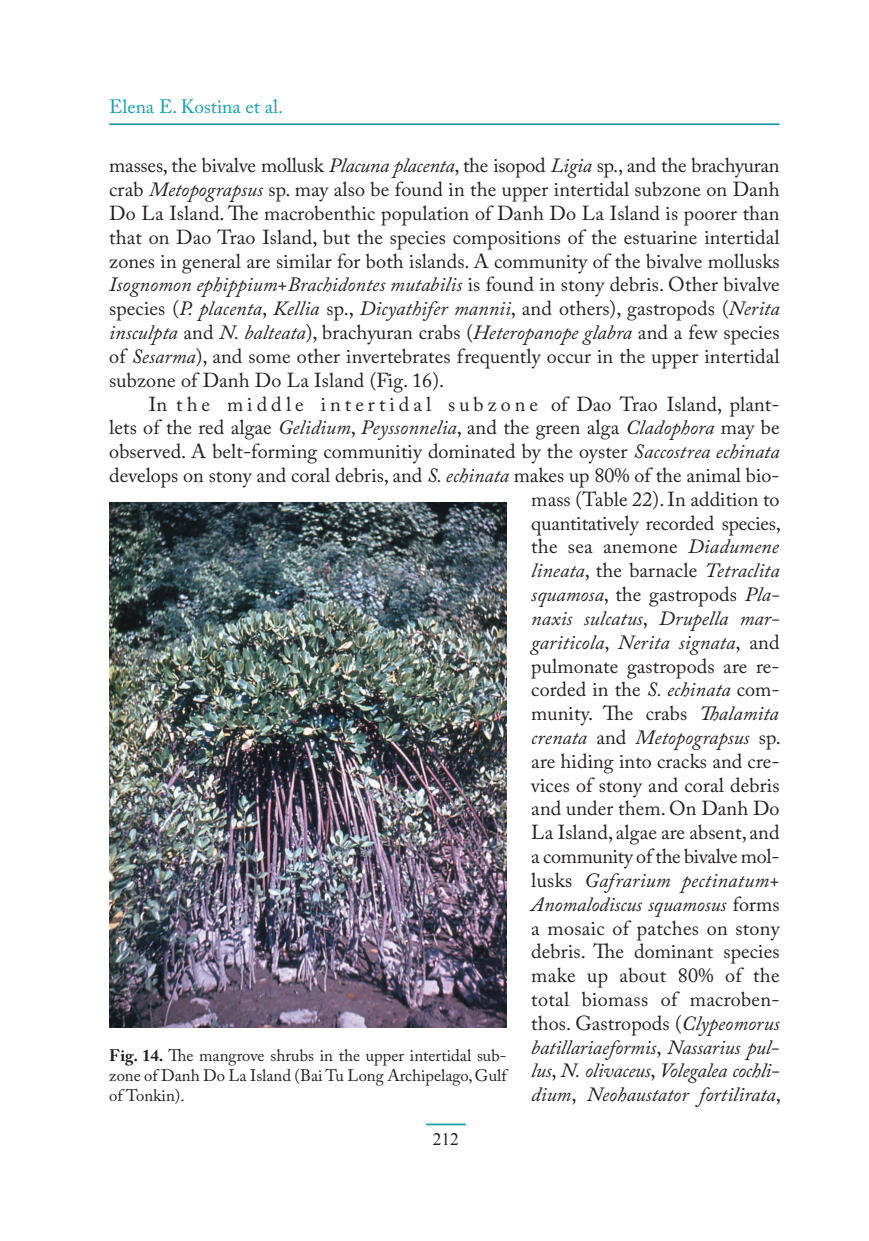
<style>
.page{position:relative;width:869px;height:1241px;background:#fff}
.page>*{position:absolute;margin:0;border:0;box-sizing:border-box;transform-origin:0 0}
.t1{font:20.12px/23.8px "Adobe Caslon Pro";letter-spacing:.005em;color:#231f20;text-align:justify}
.t2{font:19.25px "Adobe Caslon Pro";color:#189fa6}
.t3{font:17.5px "Times New Roman";color:#231f20}
.t4{font:16.62px/19.9px "Adobe Caslon Pro";color:#231f20;text-align:justify}
.s1{font-style:italic}
.s2{font-weight:700}
</style>
<div class="page">
<hr style="left:426px;top:1123px;width:39px;height:2px;background:#189fa6">
<hr style="left:109px;top:123px;width:670px;height:2px;background:#189fa6">
<img style="left:109px;top:502px;width:397px;height:525px">
<p class="t2" style="left:109px;top:95px;width:175px">Elena E. Kostina et al.</p>
<p class="t1" style="left:109px;top:153px;width:671px">masses, the bivalve mollusk <span class="s1">Placuna placenta</span>, the isopod <span class="s1">Ligia</span> sp., and the brachyuran crab <span class="s1">Metopograpsus</span> sp. may also be found in the upper intertidal subzone on Danh Do La Island. The macrobenthic population of Danh Do La Island is poorer than that on Dao Trao Island, but the species compositions of the estuarine intertidal zones in general are similar for both islands. A community of the bivalve mollusks <span class="s1">Isognomon ephippium</span>+<span class="s1">Brachidontes mutabilis</span> is found in stony debris. Other bivalve species (<span class="s1">P. placenta</span>, <span class="s1">Kellia</span> sp., <span class="s1">Dicyathifer mannii</span>, and others), gastropods (<span class="s1">Nerita insculpta</span> and <span class="s1">N. balteata</span>), brachyuran crabs (<span class="s1">Heteropanope glabra</span> and a few species of <span class="s1">Sesarma</span>), and some other invertebrates frequently occur in the upper intertidal subzone of Danh Do La Island (Fig. 16).</p>
<p class="t1" style="left:109px;top:391px;width:673px;text-align:right">In the middle intertidal subzone of Dao Trao Island, plant-<br>lets of the red algae <span class="s1">Gelidium</span>, <span class="s1">Peyssonnelia</span>, and the green alga <span class="s1">Cladophora</span> may be observed. A belt-forming communitiy dominated by the oyster <span class="s1">Saccostrea echinata </span>develops on stony and coral debris, and <span class="s1">S. echinata</span> makes up 80% of the animal bio&shy;mass (Table 22). In addition to<br>quantitatively recorded species,<br>the sea anemone <span class="s1">Diadumene<br>lineata</span>, the barnacle <span class="s1">Tetraclita<br>squamosa</span>, the gastropods <span class="s1">Pla-<br>naxis sulcatus</span>, <span class="s1">Drupella mar-<br>gariticola</span>, <span class="s1">Nerita signata</span>, and<br>pulmonate gastropods are re-<br>corded in the <span class="s1">S. echinata</span> com-<br>munity. The crabs <span class="s1">Thalamita<br>crenata</span> and <span class="s1">Metopograpsus</span> sp.<br>are hiding into cracks and cre-<br>vices of stony and coral debris<br>and under them. On Danh Do<br>La Island, algae are absent, and<br>a community of the bivalve mol-<br>lusks <span class="s1">Gafrarium pectinatum</span>+<br><span class="s1">Anomalodiscus squamosus</span> forms<br>a mosaic of patches on stony<br>debris. The dominant species<br>make up about 80% of the<br>total biomass of macroben-<br>thos. Gastropods (<span class="s1">Clypeomorus<br>batillariaeformis</span>, <span class="s1">Nassarius pul-<br>lus</span>, <span class="s1">N. olivaceus</span>, <span class="s1">Volegalea cochli-<br>dium</span>, <span class="s1">Neohaustator fortilirata</span>,</p>
<p class="t4" style="left:109px;top:1045px;width:398px"><span class="s2">Fig. 14.</span> The mangrove shrubs in the upper intertidal sub&shy;zone of Danh Do La Island (Bai Tu Long Archipelago, Gulf of Tonkin).</p>
<p class="t3" style="left:432px;top:1127px;width:28px">212</p>
</div>
